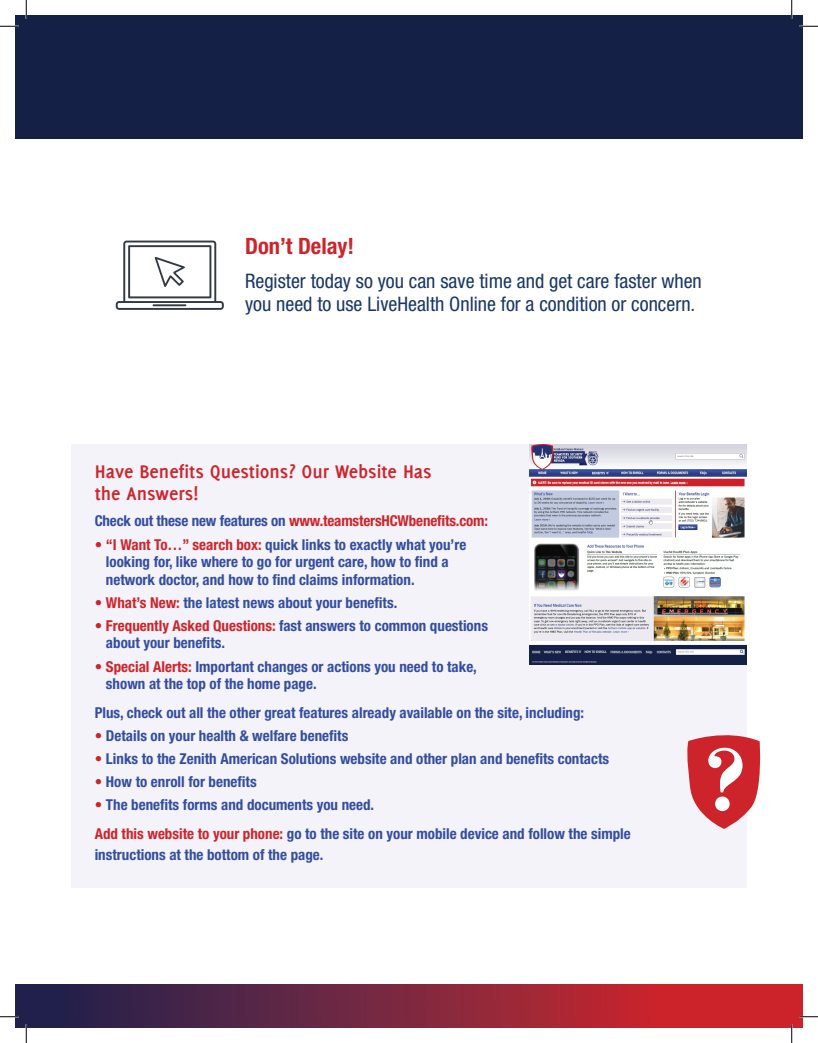
<style>
.page{position:relative;width:818px;height:1043px;background:#fff}
.page>*{position:absolute;margin:0;border:0;box-sizing:border-box;transform-origin:0 0}
.t1{font:700 condensed 22.5px "Helvetica Neue LT Std";color:#ce242b}
.t2{font:condensed 20px/22.5px "Helvetica Neue LT Std";color:#183667}
.t3{font:700 20px/21.2px "Delicious";color:#ce242b}
.t4{font:700 condensed 15px/17.5px "Helvetica Neue LT Std";color:#354da0}
.t5{font:700 condensed 15px "Helvetica Neue LT Std";letter-spacing:-.01em;color:#ce242b}
.s1{color:#354da0}
.s2{color:#ce242b}
</style>
<div class="page">
<div style="left:71px;top:444px;width:675px;height:443px;background:#f3f3f9"></div>
<svg style="left:15px;top:984px;width:787px;height:44px;background:#7e243c"></svg>
<div style="left:15px;top:15px;width:787px;height:124px;background:#152046"></div>
<svg style="left:116px;top:240px;width:108px;height:70px"></svg>
<svg style="left:687px;top:727px;width:74px;height:102px"></svg>
<img style="left:530px;top:444px;width:216px;height:220px">
<svg style="left:0;top:25px;width:19px;height:2px"></svg>
<svg style="left:799px;top:25px;width:19px;height:2px"></svg>
<svg style="left:0;top:1015px;width:19px;height:2px"></svg>
<svg style="left:799px;top:1015px;width:19px;height:2px"></svg>
<svg style="left:25px;top:0;width:2px;height:19px"></svg>
<svg style="left:25px;top:1024px;width:2px;height:18px"></svg>
<svg style="left:790px;top:0;width:2px;height:19px"></svg>
<svg style="left:790px;top:1024px;width:2px;height:18px"></svg>
<h1 class="t1" style="left:245px;top:233px;width:111px">Don’t Delay!</h1>
<h2 class="t2" style="left:245px;top:270px;width:458px">Register today so you can save time and get care faster when you need to use LiveHealth Online for a condition or concern.</h2>
<h2 class="t3" style="left:95px;top:461px;width:338px">Have Benefits Questions? Our Website Has the Answers!</h2>
<p class="t5" style="left:95px;top:512px;width:395px"><span class="s1">Check out these new features on</span> www.teamstersHCWbenefits.com:</p>
<p class="t4" style="left:106px;top:535px;width:362px;text-indent:-11px"><span class="s2">• “I Want To…” search box:</span> quick links to exactly what you’re looking for, like where to go for urgent care, how to find a network doctor, and how to find claims information.</p>
<p class="t4" style="left:95px;top:593px;width:304px"><span class="s2">• What’s New:</span> the latest news about your benefits.</p>
<p class="t4" style="left:106px;top:616px;width:383px;text-indent:-11px"><span class="s2">• Frequently Asked Questions:</span> fast answers to common questions about your benefits.</p>
<p class="t4" style="left:106px;top:657px;width:372px;text-indent:-11px"><span class="s2">• Special Alerts:</span> Important changes or actions you need to take, shown at the top of the home page.</p>
<p class="t4" style="left:95px;top:703px;width:491px">Plus, check out all the other great features already available on the site, including:</p>
<p class="t4" style="left:95px;top:726px;width:255px"><span class="s2">•</span> Details on your health &amp; welfare benefits</p>
<p class="t4" style="left:95px;top:749px;width:516px"><span class="s2">•</span> Links to the Zenith American Solutions website and other plan and benefits contacts</p>
<p class="t4" style="left:95px;top:773px;width:163px"><span class="s2">•</span> How to enroll for benefits</p>
<p class="t4" style="left:95px;top:790px;width:537px;line-height:28.8px"><span class="s2">•</span> The benefits forms and documents you need.<br><span class="s2">Add this website to your phone:</span> go to the site on your mobile device and follow the simple</p>
<p class="t4" style="left:95px;top:846px;width:230px">instructions at the bottom of the page.</p>
</div>
